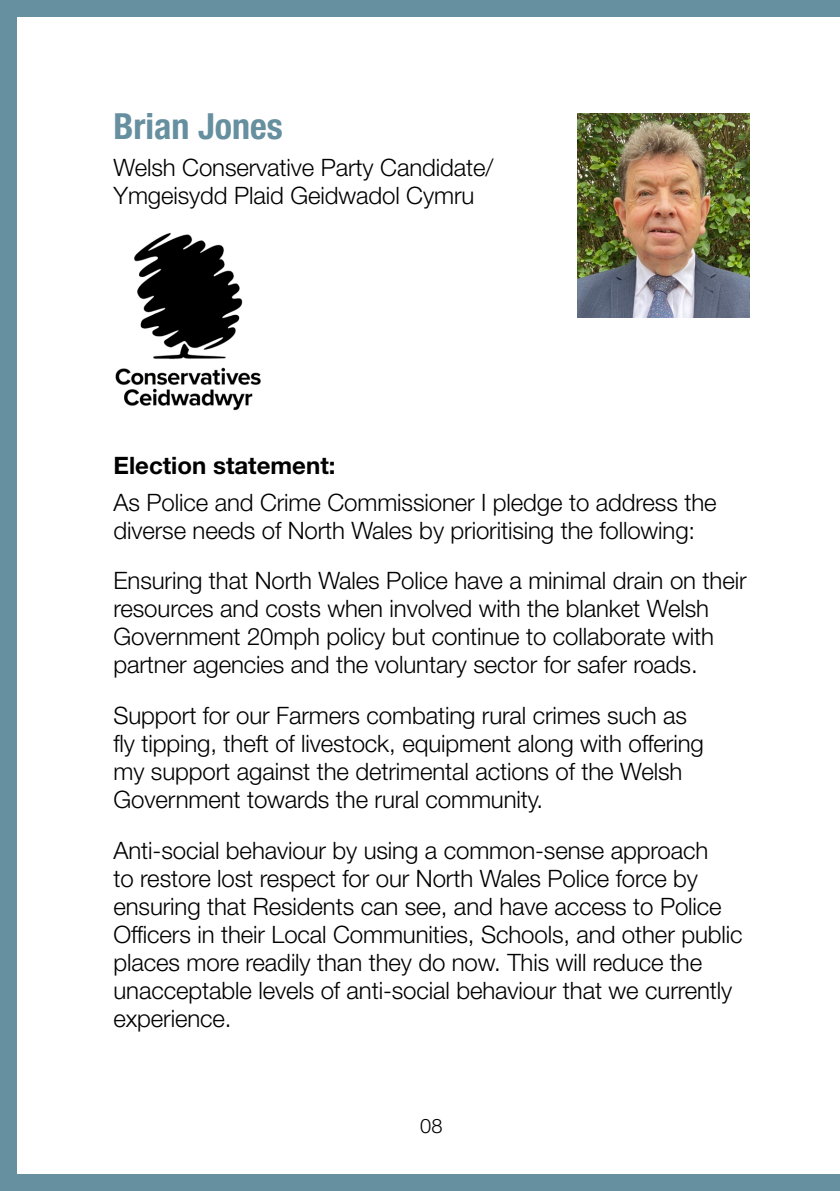
<style>
.page{position:relative;width:840px;height:1191px;background:#fff}
.page>*{position:absolute;margin:0;border:0;box-sizing:border-box;transform-origin:0 0}
.Candidate_Name{font:700 condensed 36px "Helvetica Neue LT Std";color:#668f9f}
.Statement_text{font:300 24px/28px "Helvetica Neue LT Std";letter-spacing:-.005em;color:#000}
.Candidate_Party{font:300 24px/28px "Helvetica Neue LT Std";letter-spacing:-.005em;color:#000}
.Heading_2{font:700 24px "Helvetica Neue LT Std";color:#000}
.t1{font:300 20px "Helvetica Neue LT Std";color:#000}
</style>
<div class="page">
<div style="left:0;top:0;width:839px;height:17px;background:#668f9f"></div>
<div style="left:0;top:1174px;width:839px;height:17px;background:#668f9f"></div>
<div style="left:0;top:0;width:17px;height:1191px;background:#668f9f"></div>
<img style="left:577px;top:113px;width:171px;height:204px">
<img style="left:115px;top:232px;width:146px;height:179px">
<h2 class="Candidate_Name" style="left:113px;top:104px;width:171px">Brian Jones</h2>
<p class="Candidate_Party" style="left:113px;top:153px;width:381px">Welsh Conservative Party Candidate/<br>Ymgeisydd Plaid Geidwadol Cymru</p>
<h3 class="Heading_2" style="left:113px;top:451px;width:223px">Election statement:</h3>
<p class="Statement_text" style="left:113px;top:487px;width:604px">As Police and Crime Commissioner I pledge to address the diverse needs of North Wales by prioritising the following:</p>
<p class="Statement_text" style="left:113px;top:566px;width:634px">Ensuring that North Wales Police have a minimal drain on their resources and costs when involved with the blanket Welsh Government 20mph policy but continue to collaborate with partner agencies and the voluntary sector for safer roads.</p>
<p class="Statement_text" style="left:113px;top:701px;width:591px">Support for our Farmers combating rural crimes such as fly tipping, theft of livestock, equipment along with offering my support against the detrimental actions of the Welsh Government towards the rural community.</p>
<p class="Statement_text" style="left:113px;top:836px;width:630px">Anti-social behaviour by using a common-sense approach<br>to restore lost respect for our North Wales Police force by ensuring that Residents can see, and have access to Police Officers in their Local Communities, Schools, and other public places more readily than they do now. This will reduce the unacceptable levels of anti-social behaviour that we currently experience.</p>
<p class="t1" style="left:420px;top:1113px;width:24px">08</p>
</div>
